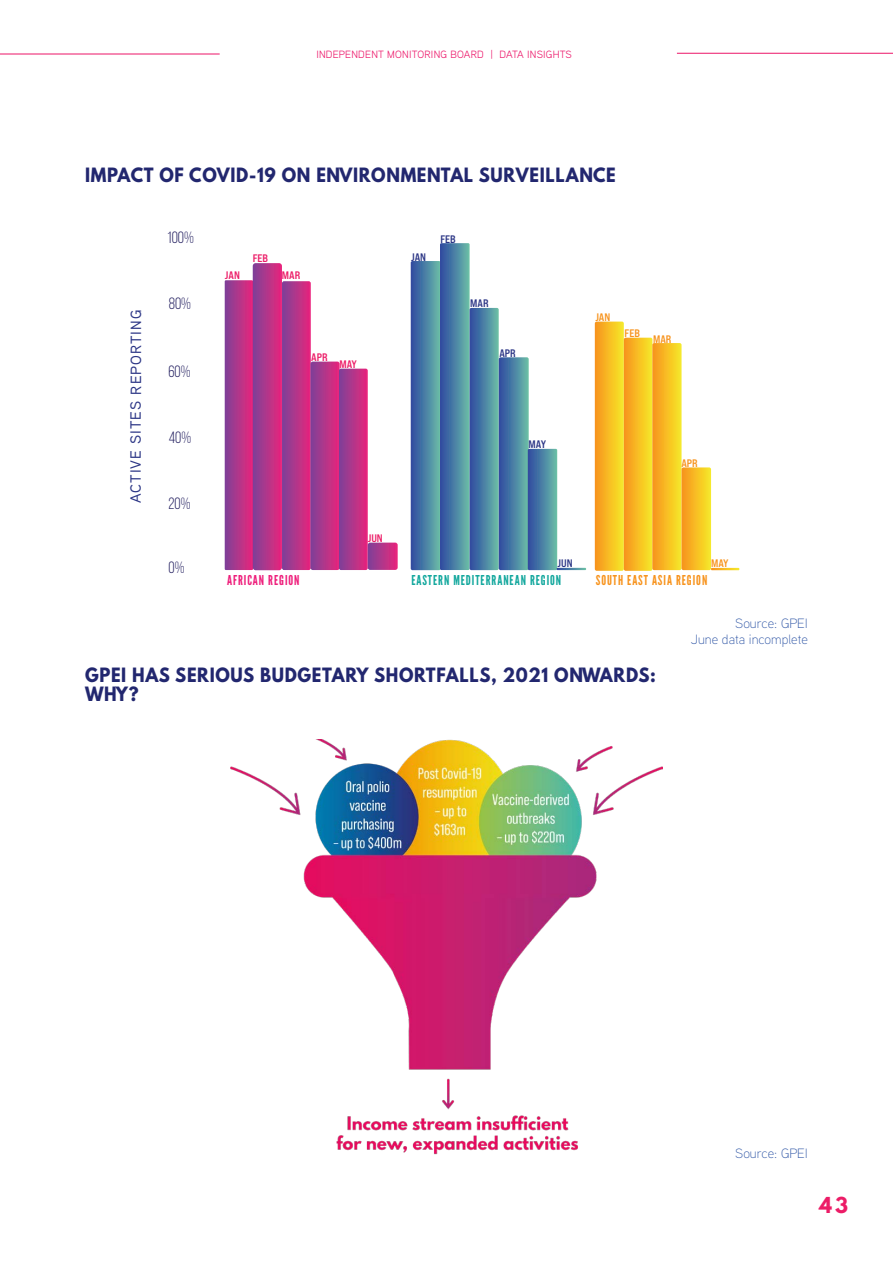
<style>
.page{position:relative;width:893px;height:1263px;background:#fff}
.page>*{position:absolute;margin:0;border:0;box-sizing:border-box;transform-origin:0 0}
.t1{font:700 19.5px "League Spartan";color:#ec1c67}
.data_title{font:700 17.55px/19.5px "League Spartan";letter-spacing:.04em;color:#22276f;scale:.94 1}
.t2{font:16.35px "Bebas Neue";color:#252161}
.t3{font:500 14.85px "Aaux Next";letter-spacing:.065em;color:#2b3585}
.t4{font:13.65px "League Gothic";letter-spacing:.07em;color:#12a79d}
.t5{font:13.65px "League Gothic";letter-spacing:.07em;color:#f7931d}
.t6{font:13.65px "League Gothic";letter-spacing:.07em;color:#ee1e7b}
.t7{font:300 13.5px "Aaux Next";color:#345aa8}
.t8{font:10.95px "Bebas Neue Pro Exp Bd";color:#ec1c67}
.t9{font:10.95px "Bebas Neue Pro Exp Bd";color:#2b3585}
.t10{font:10.95px "Bebas Neue Pro Exp Bd";color:#f7931d}
.TEXT{font:10.5px "Aaux Next";letter-spacing:.02em;color:#ec1468}
</style>
<div class="page">
<svg style="left:225px;top:263px;width:173px;height:307px"></svg>
<svg style="left:411px;top:243px;width:175px;height:327px"></svg>
<svg style="left:595px;top:322px;width:144px;height:249px"></svg>
<img style="left:231px;top:740px;width:431px;height:415px">
<hr style="left:0;top:54px;width:220px;height:1px;background:#ec1468">
<hr style="left:677px;top:53px;width:216px;height:1px;background:#ec1468">
<p class="TEXT" style="left:316px;top:47px;width:257px">INDEPENDENT MONITORING BOARD | DATA INSIGHTS</p>
<p class="data_title" style="left:85px;top:165px;width:566px">IMPACT OF COVID-19 ON ENVIRONMENTAL SURVEILLANCE</p>
<p class="t3" style="left:126px;top:503px;width:195px;rotate:-90deg">ACTIVE SITES REPORTING</p>
<p class="t2" style="left:167px;top:229px;width:28px">100%</p>
<p class="t2" style="left:169px;top:295px;width:24px">80%</p>
<p class="t2" style="left:168px;top:362px;width:24px">60%</p>
<p class="t2" style="left:169px;top:429px;width:24px">40%</p>
<p class="t2" style="left:169px;top:494px;width:24px">20%</p>
<p class="t2" style="left:169px;top:558px;width:17px">0%</p>
<p class="t8" style="left:225px;top:269px;width:16px">JAN</p>
<p class="t8" style="left:253px;top:251px;width:17px">FEB</p>
<p class="t8" style="left:282px;top:269px;width:20px">MAR</p>
<p class="t8" style="left:311px;top:350px;width:18px">APR</p>
<p class="t8" style="left:339px;top:358px;width:19px">MAY</p>
<p class="t8" style="left:368px;top:531px;width:17px">JUN</p>
<p class="t9" style="left:411px;top:250px;width:16px">JAN</p>
<p class="t9" style="left:440px;top:232px;width:17px">FEB</p>
<p class="t9" style="left:470px;top:296px;width:20px">MAR</p>
<p class="t9" style="left:499px;top:346px;width:18px">APR</p>
<p class="t9" style="left:529px;top:437px;width:19px">MAY</p>
<p class="t10" style="left:595px;top:310px;width:16px">JAN</p>
<p class="t10" style="left:625px;top:327px;width:17px">FEB</p>
<p class="t10" style="left:653px;top:332px;width:20px">MAR</p>
<p class="t10" style="left:681px;top:456px;width:18px">APR</p>
<p class="t9" style="left:557px;top:556px;width:17px">JUN</p>
<p class="t10" style="left:711px;top:556px;width:19px">MAY</p>
<p class="t6" style="left:227px;top:572px;width:74px">AFRICAN REGION</p>
<p class="t4" style="left:411px;top:572px;width:151px">EASTERN MEDITERRANEAN REGION</p>
<p class="t5" style="left:596px;top:572px;width:113px">SOUTH EAST ASIA REGION</p>
<p class="t7" style="left:735px;top:614px;width:74px">Source: GPEI</p>
<p class="t7" style="left:691px;top:630px;width:118px">June data incomplete</p>
<p class="data_title" style="left:85px;top:664px;width:609px">GPEI HAS SERIOUS BUDGETARY SHORTFALLS, 2021 ONWARDS:<br>WHY?</p>
<p class="t7" style="left:735px;top:1144px;width:74px">Source: GPEI</p>
<p class="t1" style="left:819px;top:1190px;width:30px">43</p>
</div>
